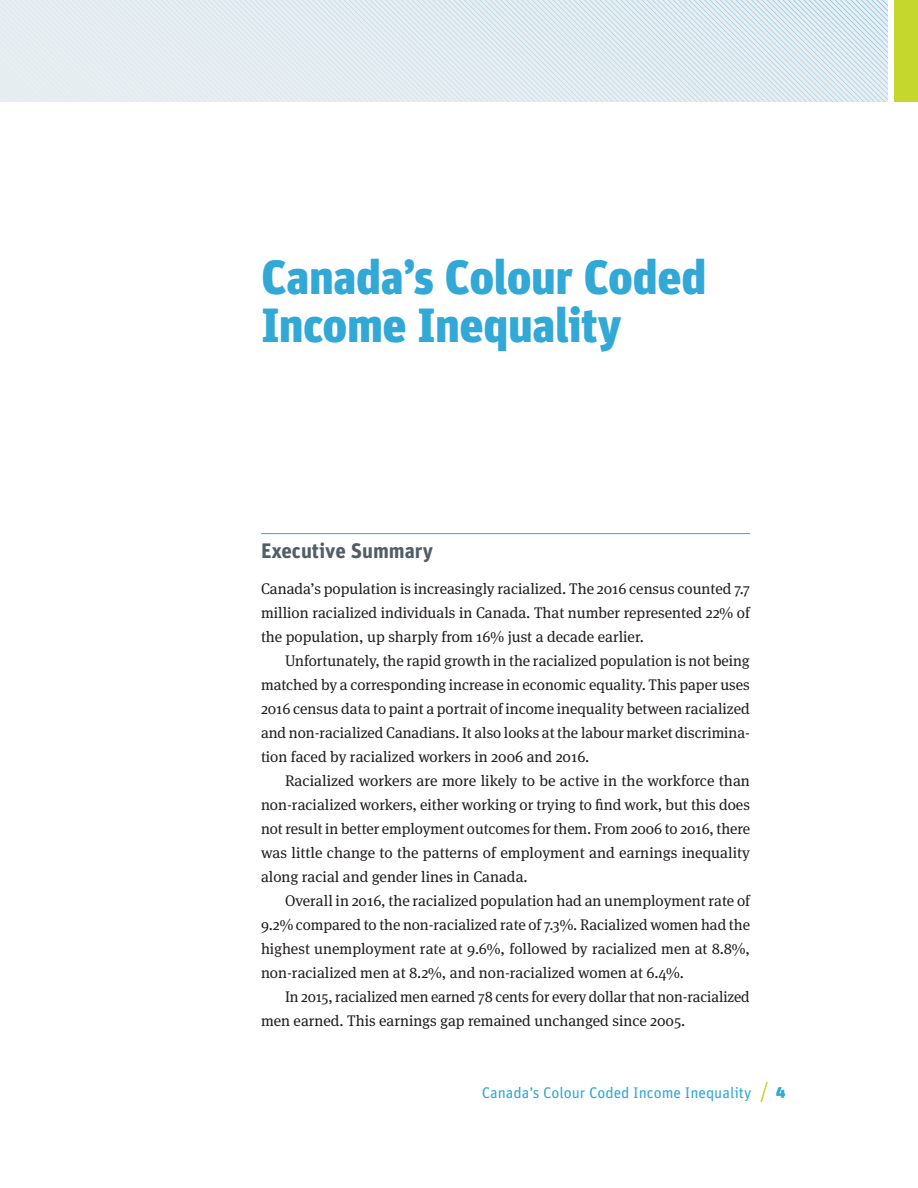
<style>
.page{position:relative;width:918px;height:1188px;background:#fff}
.page>*{position:absolute;margin:0;border:0;box-sizing:border-box;transform-origin:0 0}
.Chapter_title{font:900 48px/48px "Unit";letter-spacing:-.01em;color:#31a8d5}
.Subhead{font:700 21px "Unit OT";color:#525e65}
.Body_text{font:15.3px/24px "Meta Serif OT";color:#231f20;text-align:justify}
.Body_text__no_indent{font:15.3px/24px "Meta Serif OT";color:#231f20;text-align:justify}
.t1{font:15.3px "Unit OT";color:#31a8d5}
.t2{font:900 15.3px "Unit";color:#31a8d5}
</style>
<div class="page">
<svg style="left:760px;top:1081px;width:8px;height:22px"></svg>
<div style="left:0;top:0;width:888px;height:102px;background:#e7eef1"></div>
<div style="left:894px;top:0;width:24px;height:102px;background:#c5d62d"></div>
<svg style="left:138px;top:0;width:750px;height:102px"></svg>
<hr style="left:261px;top:533px;width:489px;height:1px;background:#31a8d5">
<p class="Chapter_title" style="left:261px;top:252px;width:447px">Canada’s Colour Coded<br>Income Inequality</p>
<p class="Subhead" style="left:261px;top:538px;width:174px">Executive Summary</p>
<p class="Body_text__no_indent" style="left:261px;top:577px;width:491px">Canada’s population is increasingly racialized. The 2016 census counted 7.7 million racialized individuals in Canada. That number represented 22% of the population, up sharply from 16% just a decade earlier.</p>
<p class="Body_text" style="left:261px;top:649px;width:491px;text-indent:24px">Unfortunately, the rapid growth in the racialized population is not being matched by a corresponding increase in economic equality. This paper uses 2016 census data to paint a portrait of income inequality between racialized and non-racialized Canadians. It also looks at the labour market discrimina&shy;tion faced by racialized workers in 2006 and 2016.</p>
<p class="Body_text" style="left:261px;top:769px;width:491px;text-indent:24px">Racialized workers are more likely to be active in the workforce than non-racialized workers, either working or trying to find work, but this does not result in better employment outcomes for them. From 2006 to 2016, there was little change to the patterns of employment and earnings inequality along racial and gender lines in Canada.</p>
<p class="Body_text" style="left:261px;top:889px;width:491px;text-indent:24px">Overall in 2016, the racialized population had an unemployment rate of 9.2% compared to the non-racialized rate of 7.3%. Racialized women had the highest unemployment rate at 9.6%, followed by racialized men at 8.8%, non-racialized men at 8.2%, and non-racialized women at 6.4%.</p>
<p class="Body_text" style="left:261px;top:985px;width:490px;text-indent:24px">In 2015, racialized men earned 78 cents for every dollar that non-racialized men earned. This earnings gap remained unchanged since 2005.</p>
<p class="t1" style="left:482px;top:1084px;width:271px">Canada’s Colour Coded Income Inequality</p>
<p class="t2" style="left:776px;top:1082px;width:11px">4</p>
</div>
